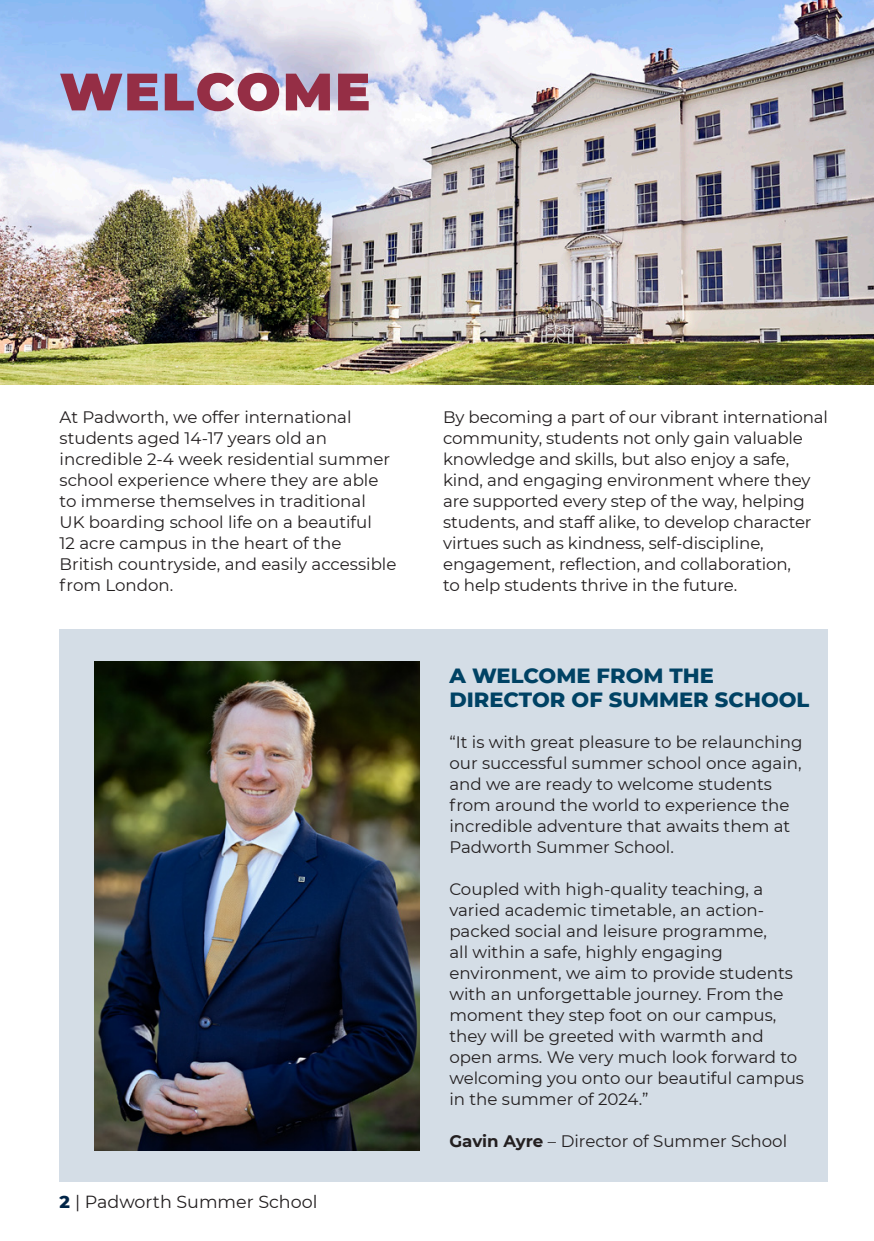
<style>
.page{position:relative;width:874px;height:1241px;background:#fff}
.page>*{position:absolute;margin:0;border:0;box-sizing:border-box;transform-origin:0 0}
.Header_-_Yellow_boxed{font:900 52.5px "Montserrat";letter-spacing:.035em;color:#952e45}
.sub_head_-_CAPS{font:800 21px/24.5px "Montserrat";color:#004264}
.t1{font:17.5px "Montserrat";color:#231f20}
.BC_Body_Copy{font:16.62px/21px "Montserrat";color:#231f20}
.s1{font-weight:800;color:#002447}
.s2{font-weight:700}
</style>
<div class="page">
<div style="left:60px;top:629px;width:767px;height:552px;background:#d4dde6"></div>
<img style="left:0;top:0;width:873px;height:384px">
<img style="left:94px;top:661px;width:325px;height:489px">
<p class="Header_-_Yellow_boxed" style="left:60px;top:52px;width:312px">WELCOME</p>
<p class="BC_Body_Copy" style="left:60px;top:406px;width:338px">At Padworth, we offer international students aged 14-17 years old an incredible 2-4 week residential summer school experience where they are able to immerse themselves in traditional<br>UK boarding school life on a beautiful<br>12 acre campus in the heart of the British countryside, and easily accessible from London.</p>
<p class="t1" style="left:60px;top:1189px;width:259px"><span class="s1">2</span> | Padworth Summer School</p>
<p class="BC_Body_Copy" style="left:443px;top:406px;width:386px">By becoming a part of our vibrant international community, students not only gain valuable knowledge and skills, but also enjoy a safe, kind, and engaging environment where they are supported every step of the way, helping students, and staff alike, to develop character virtues such as kindness, self-discipline, engagement, reflection, and collaboration,<br>to help students thrive in the future.</p>
<p class="sub_head_-_CAPS" style="left:449px;top:661px;width:361px">A WELCOME FROM THE<br>DIRECTOR OF SUMMER SCHOOL</p>
<p class="BC_Body_Copy" style="left:449px;top:731px;width:354px">“It is with great pleasure to be relaunching our successful summer school once again, and we are ready to welcome students from around the world to experience the incredible adventure that awaits them at Padworth Summer School.</p>
<p class="BC_Body_Copy" style="left:449px;top:878px;width:356px">Coupled with high-quality teaching, a varied academic timetable, an action&shy;packed social and leisure programme,<br>all within a safe, highly engaging environment, we aim to provide students with an unforgettable journey. From the moment they step foot on our campus, they will be greeted with warmth and open arms. We very much look forward to welcoming you onto our beautiful campus in the summer of 2024.”</p>
<p class="BC_Body_Copy" style="left:449px;top:1130px;width:339px"><span class="s2">Gavin Ayre</span> – Director of Summer School</p>
</div>
